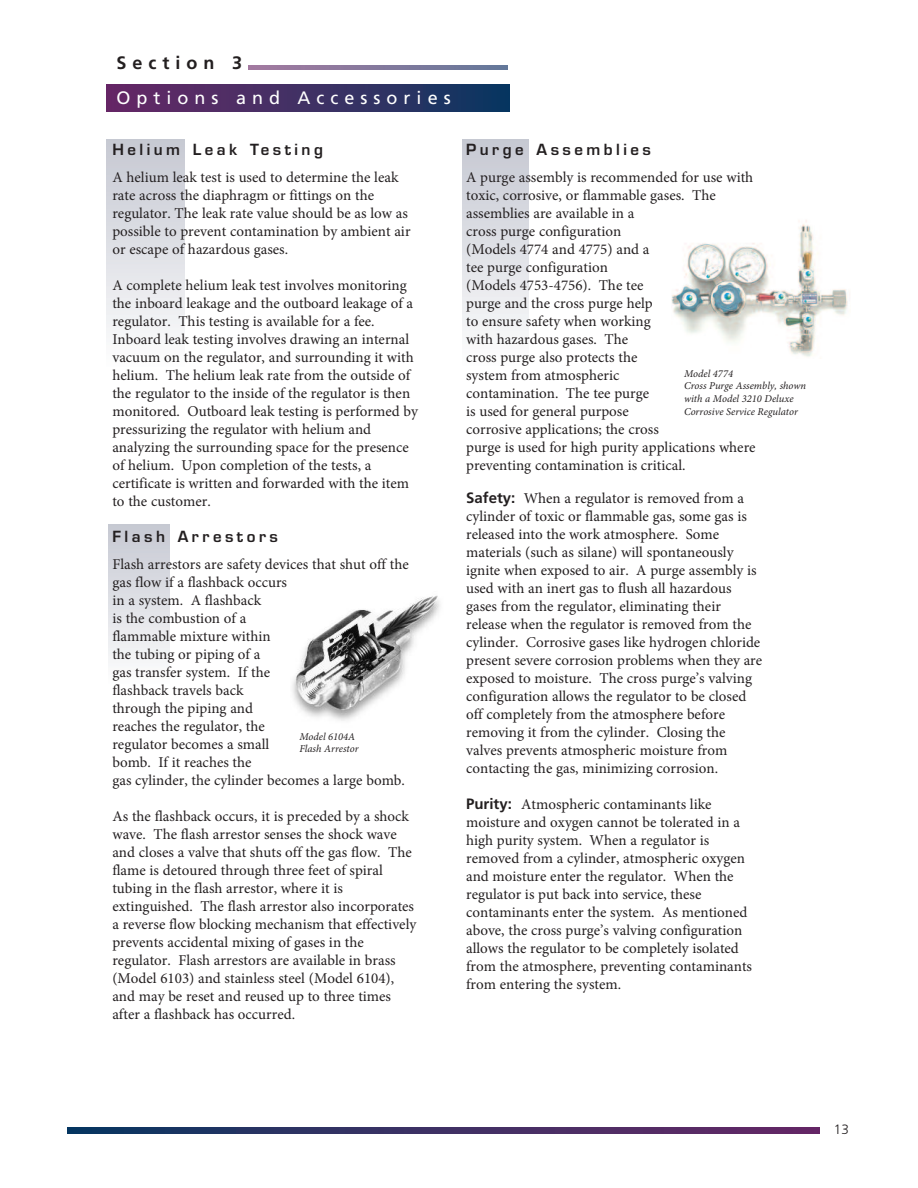
<style>
.page{position:relative;width:918px;height:1188px;background:#fff}
.page>*{position:absolute;margin:0;border:0;box-sizing:border-box;transform-origin:0 0}
.t1{font:18px "Frutiger";letter-spacing:.335em;color:#fff}
.t2{font:700 18px "Frutiger";letter-spacing:.335em;color:#231f20}
.t3{font:15px/18px "Minion Pro";color:#231f20}
.t4{font:600 15px "Eurostile";letter-spacing:.235em;color:#231f20}
.t5{font:300 13.5px "Frutiger";color:#231f20}
.t6{font:italic 10.5px/12.6px "Minion Pro";color:#231f20}
.s1{font-family:"Frutiger";font-weight:700}
</style>
<div class="page">
<svg style="left:68px;top:1128px;width:752px;height:6px;background:#3b2f63"></svg>
<div style="left:107px;top:139px;width:77px;height:230px;background:linear-gradient(to bottom,#c5c7d1,#fdfdfd)"></div>
<div style="left:109px;top:524px;width:61px;height:161px;background:linear-gradient(to bottom,#c5c7d1,#fdfdfe)"></div>
<div style="left:107px;top:84px;width:402px;height:28px;background:linear-gradient(to right,#6a2866,#0e3761)"></div>
<div style="left:462px;top:139px;width:67px;height:229px;background:linear-gradient(to bottom,#c5c7d1,#fdfefe)"></div>
<img style="left:292px;top:595px;width:148px;height:126px">
<svg style="left:249px;top:65px;width:259px;height:4px"></svg>
<img style="left:672px;top:220px;width:176px;height:137px">
<p class="t2" style="left:117px;top:56px;width:127px">Section 3</p>
<p class="t1" style="left:117px;top:90px;width:336px">Options and Accessories</p>
<p class="t4" style="left:112px;top:144px;width:212px">Helium Leak Testing</p>
<p class="t3" style="left:112px;top:170px;width:300px">A helium leak test is used to determine the leak rate across the diaphragm or fittings on the regulator. The leak rate value should be as low as possible to prevent contamination by ambient air or escape of hazardous gases.</p>
<p class="t3" style="left:112px;top:278px;width:307px">A complete helium leak test involves monitoring the inboard leakage and the outboard leakage of a regulator. This testing is available for a fee.<br>Inboard leak testing involves drawing an internal vacuum on the regulator, and surrounding it with helium. The helium leak rate from the outside of the regulator to the inside of the regulator is then monitored. Outboard leak testing is performed by pressurizing the regulator with helium and analyzing the surrounding space for the presence of helium. Upon completion of the tests, a certificate is written and forwarded with the item to the customer.</p>
<p class="t4" style="left:112px;top:531px;width:167px">Flash Arrestors</p>
<p class="t3" style="left:112px;top:557px;width:298px">Flash arrestors are safety devices that shut off the gas flow if a flashback occurs<br>in a system. A flashback<br>is the combustion of a<br>flammable mixture within<br>the tubing or piping of a<br>gas transfer system. If the<br>flashback travels back<br>through the piping and<br>reaches the regulator, the<br>regulator becomes a small<br>bomb. If it reaches the<br>gas cylinder, the cylinder becomes a large bomb.</p>
<p class="t3" style="left:112px;top:809px;width:305px">As the flashback occurs, it is preceded by a shock wave. The flash arrestor senses the shock wave and closes a valve that shuts off the gas flow. The flame is detoured through three feet of spiral tubing in the flash arrestor, where it is extinguished. The flash arrestor also incorporates a reverse flow blocking mechanism that effectively prevents accidental mixing of gases in the regulator. Flash arrestors are available in brass (Model 6103) and stainless steel (Model 6104), and may be reset and reused up to three times after a flashback has occurred.</p>
<p class="t6" style="left:299px;top:731px;width:61px">Model 6104A<br>Flash Arrestor</p>
<p class="t4" style="left:466px;top:144px;width:186px">Purge Assemblies</p>
<p class="t3" style="left:466px;top:169px;width:291px">A purge assembly is recommended for use with toxic, corrosive, or flammable gases. The assemblies are available in a<br>cross purge configuration<br>(Models 4774 and 4775) and a<br>tee purge configuration<br>(Models 4753-4756). The tee<br>purge and the cross purge help<br>to ensure safety when working<br>with hazardous gases. The<br>cross purge also protects the<br>system from atmospheric<br>contamination. The tee purge<br>is used for general purpose<br>corrosive applications; the cross<br>purge is used for high purity applications where preventing contamination is critical.</p>
<p class="t3" style="left:466px;top:491px;width:298px"><span class="s1">Safety:</span> When a regulator is removed from a cylinder of toxic or flammable gas, some gas is released into the work atmosphere. Some materials (such as silane) will spontaneously ignite when exposed to air. A purge assembly is used with an inert gas to flush all hazardous gases from the regulator, eliminating their release when the regulator is removed from the cylinder. Corrosive gases like hydrogen chloride present severe corrosion problems when they are exposed to moisture. The cross purge’s valving configuration allows the regulator to be closed off completely from the atmosphere before removing it from the cylinder. Closing the valves prevents atmospheric moisture from contacting the gas, minimizing corrosion.</p>
<p class="t3" style="left:466px;top:797px;width:287px"><span class="s1">Purity:</span> Atmospheric contaminants like moisture and oxygen cannot be tolerated in a high purity system. When a regulator is removed from a cylinder, atmospheric oxygen and moisture enter the regulator. When the regulator is put back into service, these contaminants enter the system. As mentioned above, the cross purge’s valving configuration allows the regulator to be completely isolated from the atmosphere, preventing contaminants from entering the system.</p>
<p class="t6" style="left:684px;top:368px;width:124px">Model 4774<br>Cross Purge Assembly, shown with a Model 3210 Deluxe<br>Corrosive Service Regulator</p>
<p class="t5" style="left:834px;top:1124px;width:17px">13</p>
</div>
